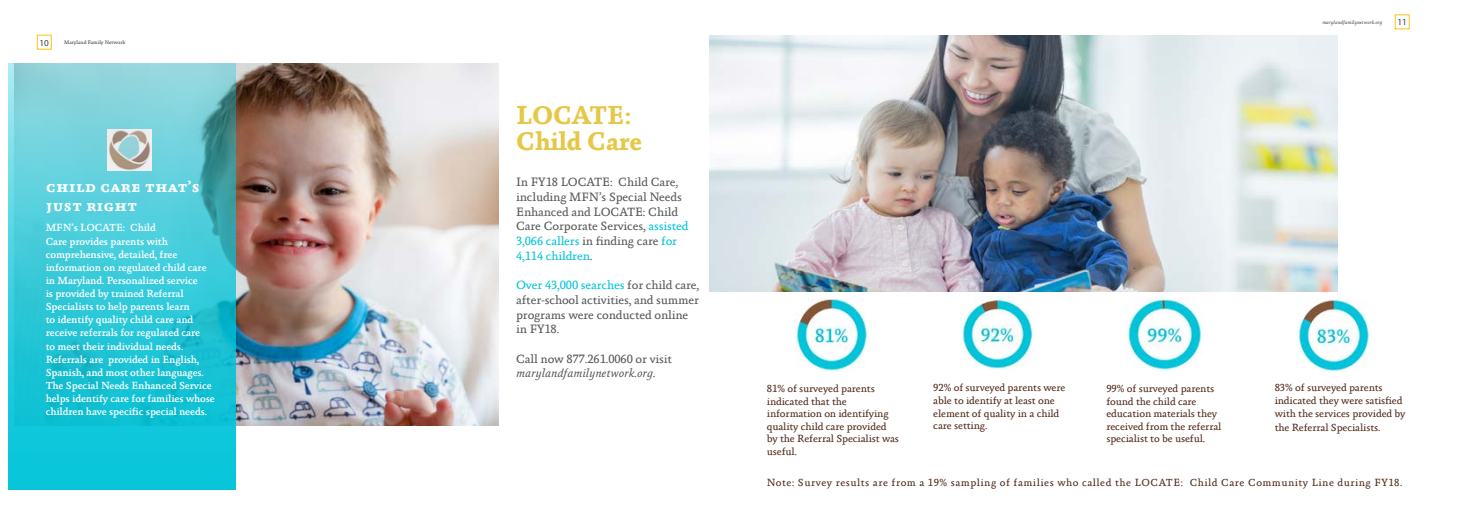
<style>
.page{position:relative;width:1474px;height:521px;background:#fff}
.page>*{position:absolute;margin:0;border:0;box-sizing:border-box;transform-origin:0 0}
.t1{font:700 26.25px/26.2px "Absara TF";letter-spacing:-.01em;color:#e6c746}
.t2{font:15.75px/18.9px "Absara TF Bold SC";color:#fff}
.t3{font:12.25px/14.7px "Absara TF";letter-spacing:-.01em;color:#58595b}
.t4{font:500 10.5px/13.1px "Absara TF";letter-spacing:-.01em;color:#fff}
.t5{font:10.5px/12.6px "Absara TF";letter-spacing:-.01em;color:#522c1b}
.t6{font:10.5px "Absara TF";letter-spacing:.05em;color:#522c1b}
.t7{font:9.19px "Myriad Pro";color:#414042}
.t8{font:italic 5.25px "Absara TF";color:#414042}
.t9{font:5.25px "Absara";color:#414042}
.s1{color:#00c4d9}
.s2{font-style:italic}
</style>
<div class="page">
<img style="left:235px;top:63px;width:263px;height:362px">
<svg style="left:8px;top:63px;width:227px;height:427px;background:#3dc7d6"></svg>
<img style="left:107px;top:129px;width:44px;height:41px">
<img style="left:709px;top:35px;width:628px;height:257px">
<div style="left:37px;top:35px;width:15px;height:15px;border:1px solid #ffc20e"></div>
<img style="left:1296px;top:298px;width:74px;height:74px">
<img style="left:794px;top:298px;width:75px;height:73px">
<img style="left:960px;top:297px;width:74px;height:73px">
<img style="left:1126px;top:298px;width:76px;height:72px">
<p class="t7" style="left:40px;top:37px;width:11px">10</p>
<p class="t9" style="left:64px;top:40px;width:63px">Maryland Family Network</p>
<h2 class="t2" style="left:46px;top:178px;width:156px">child care that’s just right</h2>
<p class="t4" style="left:46px;top:221px;width:171px">MFN’s LOCATE: Child<br>Care provides parents with comprehensive, detailed, free information on regulated child care in Maryland. Personalized service<br>is provided by trained Referral Specialists to help parents learn<br>to identify quality child care and receive referrals for regulated care<br>to meet their individual needs.<br>Referrals are provided in English, Spanish, and most other languages.<br>The Special Needs Enhanced Service helps identify care for families whose children have specific special needs.</p>
<h1 class="t1" style="left:516px;top:102px;width:127px">LOCATE:<br>Child Care</h1>
<p class="t3" style="left:516px;top:175px;width:174px">In FY18 LOCATE: Child Care, including MFN’s Special Needs<br>Enhanced and LOCATE: Child<br>Care Corporate Services, <span class="s1">assisted<br>3,066 callers</span> in finding care <span class="s1">for<br>4,114 children</span>.</p>
<p class="t3" style="left:516px;top:278px;width:185px"><span class="s1">Over 43,000 searches</span> for child care, after-school activities, and summer programs were conducted online in FY18.</p>
<p class="t3" style="left:516px;top:351px;width:157px">Call now 877.261.0060 or visit <span class="s2">marylandfamilynetwork.org</span>.</p>
<p class="t8" style="left:1322px;top:19px;width:61px">marylandfamilynetwork.org</p>
<p class="t7" style="left:1397px;top:17px;width:11px">11</p>
<p class="t5" style="left:767px;top:382px;width:134px">81% of surveyed parents indicated that the information on identifying quality child care provided by the Referral Specialist was useful.</p>
<p class="t5" style="left:1274px;top:382px;width:132px">83% of surveyed parents indicated they were satisfied with the services provided by</p>
<p class="t5" style="left:933px;top:382px;width:134px">92% of surveyed parents were able to identify at least one element of quality in a child care setting.</p>
<p class="t5" style="left:1106px;top:382px;width:116px">99% of surveyed parents found the child care education materials they received from the referral specialist to be useful.</p>
<p class="t5" style="left:1274px;top:421px;width:107px">the Referral Specialists.</p>
<p class="t6" style="left:767px;top:476px;width:637px">Note: Survey results are from a 19% sampling of families who called the LOCATE: Child Care Community Line during FY18.</p>
</div>
